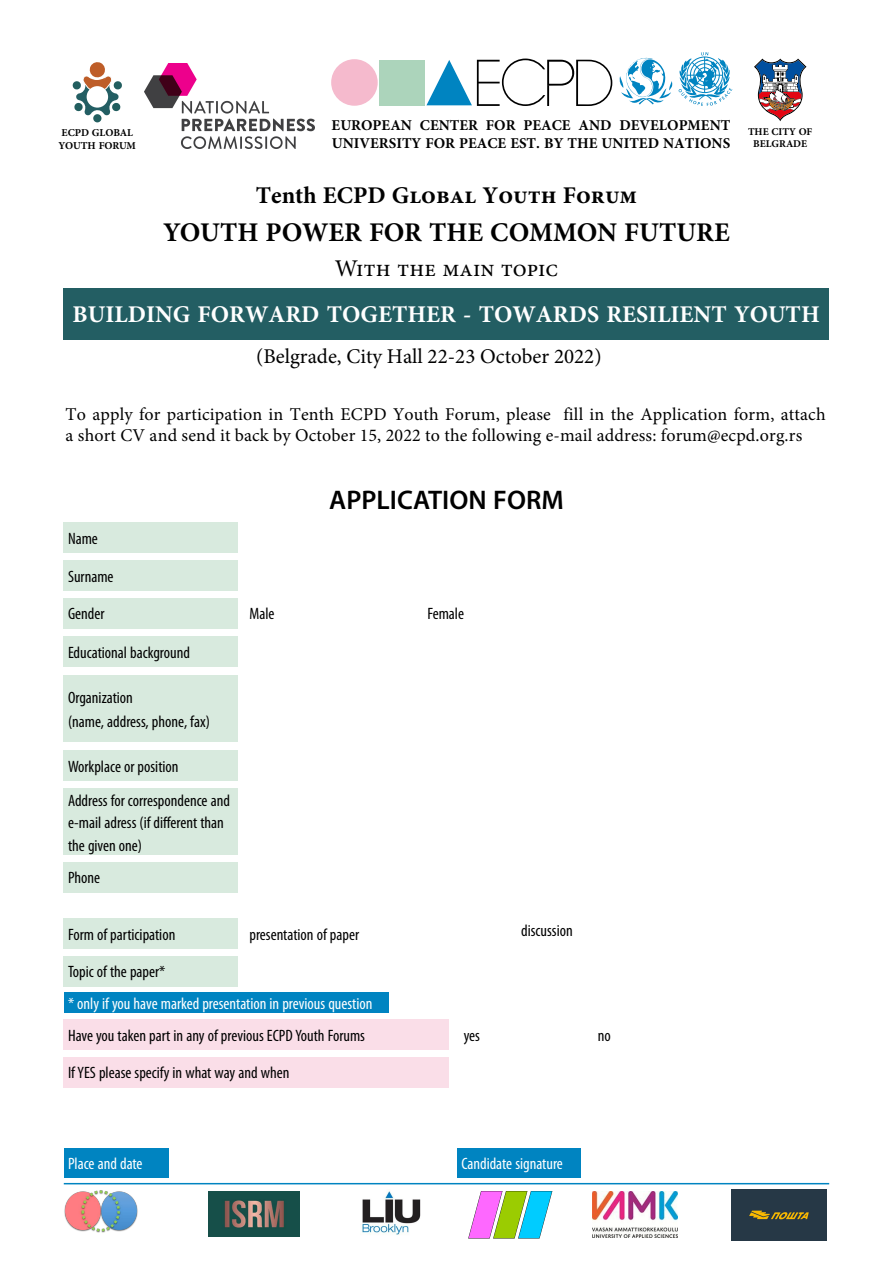
<style>
.page{position:relative;width:893px;height:1263px;background:#fff}
.page>*{position:absolute;margin:0;border:0;box-sizing:border-box;transform-origin:0 0}
.t1{font:700 27px "Minion Pro";color:#000}
.t2{font:600 27px "Myriad Pro";color:#000}
.t3{font:700 24px "Minion Pro";color:#fff}
.t4{font:700 24px "Minion Pro";color:#000}
.t5{font:24px "Minion Pro";color:#000}
.t6{font:21px "Minion Pro";color:#000}
.t7{font:18px/21.6px "Minion Pro";letter-spacing:.01em;color:#000}
.t8{font:condensed 16.5px/22.5px "Myriad Pro";color:#000}
.t9{font:condensed 16.5px "Myriad Pro";color:#fff}
.t10{font:700 15px/18.8px "Minion Pro";color:#000}
.t11{font:700 10.5px/12.9px "Minion Pro";letter-spacing:-.005em;color:#000}
.t12{font:700 10.35px/12.8px "Minion Pro";color:#000;text-align:center}
</style>
<div class="page">
<hr style="left:64px;top:1183px;width:765px;height:1px;background:#0084c1">
<div style="left:379px;top:60px;width:46px;height:45px;background:#acd4bb"></div>
<svg style="left:426px;top:59px;width:186px;height:47px"></svg>
<div style="left:331px;top:59px;width:47px;height:47px;background:#f5bacd;border-radius:50%"></div>
<svg style="left:679px;top:52px;width:53px;height:54px"></svg>
<svg style="left:619px;top:57px;width:53px;height:47px"></svg>
<div style="left:64px;top:288px;width:765px;height:52px;background:#235e63"></div>
<div style="left:93px;top:114px;width:8px;height:8px;background:#225e5f;border-radius:50%"></div>
<svg style="left:72px;top:62px;width:50px;height:54px"></svg>
<svg style="left:754px;top:59px;width:52px;height:62px"></svg>
<div style="left:64px;top:523px;width:174px;height:30px;background:#d8eade"></div>
<div style="left:64px;top:560px;width:174px;height:31px;background:#d8eade"></div>
<div style="left:64px;top:750px;width:174px;height:30px;background:#d8eade"></div>
<div style="left:64px;top:676px;width:174px;height:66px;background:#d8eade"></div>
<div style="left:64px;top:789px;width:174px;height:66px;background:#d8eade"></div>
<div style="left:64px;top:636px;width:174px;height:31px;background:#d8eade"></div>
<div style="left:64px;top:862px;width:174px;height:30px;background:#d8eade"></div>
<div style="left:64px;top:1057px;width:385px;height:30px;background:#fadee8"></div>
<div style="left:64px;top:956px;width:174px;height:30px;background:#d8eade"></div>
<div style="left:64px;top:598px;width:174px;height:30px;background:#d8eade"></div>
<div style="left:64px;top:918px;width:174px;height:31px;background:#d8eade"></div>
<div style="left:64px;top:1019px;width:385px;height:30px;background:#fadee8"></div>
<div style="left:64px;top:992px;width:324px;height:21px;background:#0084c1"></div>
<div style="left:64px;top:1148px;width:104px;height:29px;background:#0084c1"></div>
<div style="left:457px;top:1148px;width:124px;height:29px;background:#0084c1"></div>
<img style="left:145px;top:63px;width:170px;height:86px">
<img style="left:64px;top:1190px;width:74px;height:43px">
<img style="left:208px;top:1191px;width:91px;height:45px">
<img style="left:362px;top:1191px;width:59px;height:44px">
<img style="left:469px;top:1191px;width:83px;height:48px">
<img style="left:592px;top:1192px;width:86px;height:46px">
<img style="left:731px;top:1190px;width:96px;height:50px">
<p class="t10" style="left:332px;top:115px;width:400px">EUROPEAN CENTER FOR PEACE AND DEVELOPMENT<br>UNIVERSITY FOR PEACE EST. BY THE UNITED NATIONS</p>
<p class="t11" style="left:59px;top:126px;width:79px">ECPD GLOBAL<br>YOUTH FORUM</p>
<p class="t12" style="left:748px;top:125px;width:66px">THE CITY OF<br>BELGRADE</p>
<h2 class="t4" style="left:256px;top:178px;width:383px">Tenth ECPD Global Youth Forum</h2>
<h1 class="t1" style="left:163px;top:213px;width:568px">YOUTH POWER FOR THE COMMON FUTURE</h1>
<h2 class="t5" style="left:335px;top:253px;width:225px">With the main topic</h2>
<h2 class="t3" style="left:73px;top:297px;width:749px">BUILDING FORWARD TOGETHER - TOWARDS RESILIENT YOUTH</h2>
<p class="t6" style="left:256px;top:342px;width:347px">(Belgrade, City Hall 22-23 October 2022)</p>
<p class="t7" style="left:66px;top:403px;width:761px">To apply for participation in Tenth ECPD Youth Forum, please fill in the Application form, attach a short CV and send it back by October 15, 2022 to the following e-mail address: forum@ecpd.org.rs</p>
<p class="t8" style="left:68px;top:527px;width:31px">Name</p>
<p class="t8" style="left:68px;top:565px;width:47px">Surname</p>
<p class="t8" style="left:68px;top:602px;width:38px">Gender</p>
<p class="t8" style="left:68px;top:641px;width:123px">Educational background</p>
<p class="t8" style="left:68px;top:685px;width:143px;line-height:24px">Organization<br>(name, address, phone, fax)</p>
<p class="t8" style="left:68px;top:755px;width:112px">Workplace or position</p>
<p class="t8" style="left:68px;top:789px;width:163px">Address for correspondence and e-mail adress (if different than the given one)</p>
<p class="t8" style="left:68px;top:866px;width:34px">Phone</p>
<p class="t8" style="left:68px;top:923px;width:109px">Form of participation</p>
<p class="t8" style="left:68px;top:960px;width:99px">Topic of the paper*</p>
<p class="t8" style="left:249px;top:602px;width:27px">Male</p>
<h1 class="t2" style="left:329px;top:483px;width:236px">APPLICATION FORM</h1>
<p class="t8" style="left:427px;top:602px;width:38px">Female</p>
<p class="t8" style="left:249px;top:923px;width:111px">presentation of paper</p>
<p class="t8" style="left:521px;top:919px;width:53px">discussion</p>
<p class="t9" style="left:68px;top:993px;width:306px">* only if you have marked presentation in previous question</p>
<p class="t8" style="left:68px;top:1024px;width:298px">Have you taken part in any of previous ECPD Youth Forums</p>
<p class="t8" style="left:68px;top:1061px;width:223px">If YES please specify in what way and when</p>
<p class="t8" style="left:464px;top:1024px;width:18px">yes</p>
<p class="t8" style="left:598px;top:1024px;width:15px">no</p>
<p class="t9" style="left:68px;top:1153px;width:76px">Place and date</p>
<p class="t9" style="left:461px;top:1153px;width:103px">Candidate signature</p>
</div>
